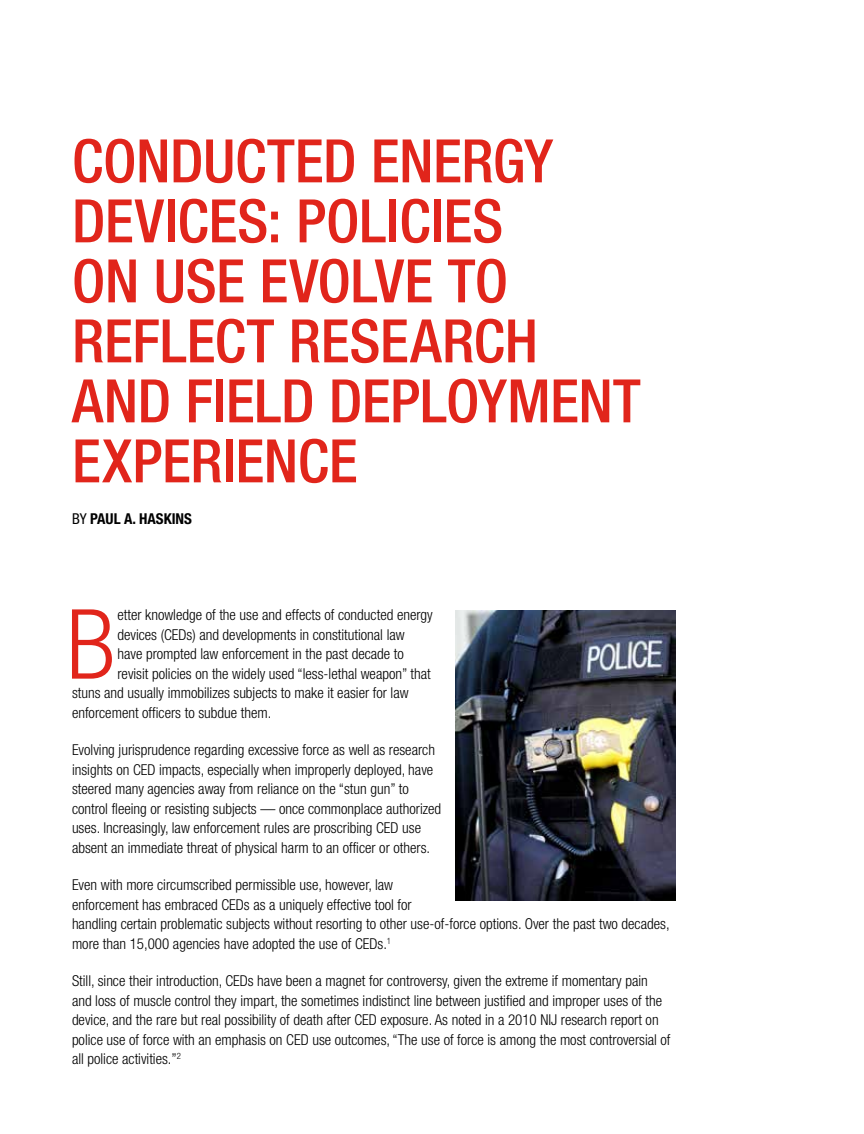
<style>
.page{position:relative;width:864px;height:1134px;background:#fff}
.page>*{position:absolute;margin:0;border:0;box-sizing:border-box;transform-origin:0 0}
.Body_text_DropCap{font:300 condensed 96.9px "Helvetica Neue LT Std";color:#e1251b}
.ARTICLE_TITLE{font:500 condensed 60px/60px "Helvetica Neue LT Std";letter-spacing:-.005em;color:#e1251b}
.Body_text{font:300 condensed 15px/19.5px "Helvetica Neue LT Std";color:#000}
.Body_text_DropCap-2{font:300 condensed 15px "Helvetica Neue LT Std";color:#000}
.Article_Author{font:700 condensed 15px "Helvetica Neue LT Std";color:#000}
.s1{font-weight:400}
</style>
<div class="page">
<img style="left:456px;top:611px;width:219px;height:290px">
<p class="ARTICLE_TITLE" style="left:72px;top:130px;width:570px">CONDUCTED ENERGY<br>DEVICES: POLICIES<br>ON USE EVOLVE TO<br>REFLECT RESEARCH<br>AND FIELD DEPLOYMENT<br>EXPERIENCE</p>
<p class="Article_Author" style="left:72px;top:509px;width:122px"><span class="s1">BY</span> PAUL A. HASKINS</p>
<p class="Body_text_DropCap" style="left:67px;top:589px;width:50px">B</p>
<p class="Body_text_DropCap-2" style="left:117px;top:606px;width:317px">etter knowledge of the use and effects of conducted energy</p>
<p class="Body_text_DropCap-2" style="left:117px;top:626px;width:289px">devices (CEDs) and developments in constitutional law</p>
<p class="Body_text_DropCap-2" style="left:117px;top:645px;width:288px">have prompted law enforcement in the past decade to</p>
<p class="Body_text_DropCap-2" style="left:117px;top:665px;width:315px">revisit policies on the widely used “less-lethal weapon” that</p>
<p class="Body_text_DropCap-2" style="left:72px;top:684px;width:338px">stuns and usually immobilizes subjects to make it easier for law</p>
<p class="Body_text_DropCap-2" style="left:72px;top:704px;width:201px">enforcement officers to subdue them.</p>
<p class="Body_text" style="left:72px;top:740px;width:371px">Evolving jurisprudence regarding excessive force as well as research insights on CED impacts, especially when improperly deployed, have steered many agencies away from reliance on the “stun gun” to control fleeing or resisting subjects — once commonplace authorized uses. Increasingly, law enforcement rules are proscribing CED use absent an immediate threat of physical harm to an officer or others.</p>
<p class="Body_text" style="left:72px;top:875px;width:599px">Even with more circumscribed permissible use, however, law<br>enforcement has embraced CEDs as a uniquely effective tool for<br>handling certain problematic subjects without resorting to other use-of-force options. Over the past two decades, more than 15,000 agencies have adopted the use of CEDs.<sup>1</sup></p>
<p class="Body_text" style="left:72px;top:971px;width:600px">Still, since their introduction, CEDs have been a magnet for controversy, given the extreme if momentary pain and loss of muscle control they impart, the sometimes indistinct line between justified and improper uses of the device, and the rare but real possibility of death after CED exposure. As noted in a 2010 NIJ research report on police use of force with an emphasis on CED use outcomes, “The use of force is among the most controversial of all police activities.”<sup>2</sup></p>
</div>
